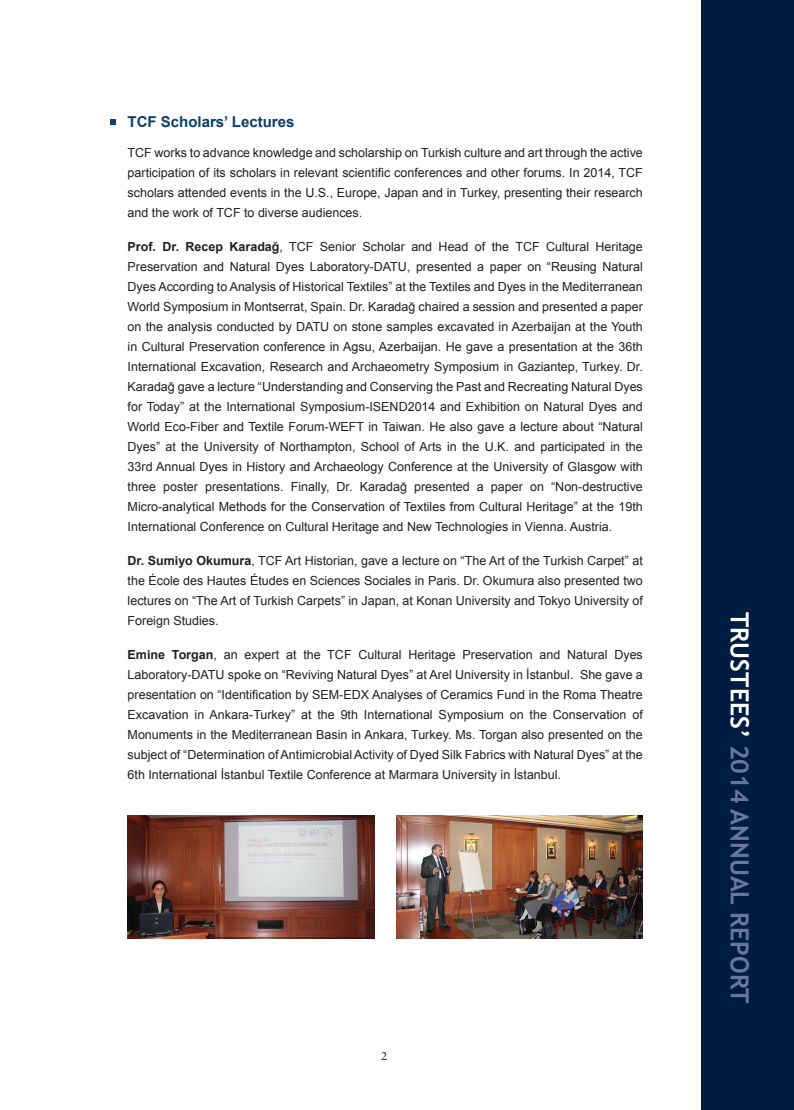
<style>
.page{position:relative;width:794px;height:1110px;background:#fff}
.page>*{position:absolute;margin:0;border:0;box-sizing:border-box;transform-origin:0 0}
.t1{font:700 25px "Trebuchet MS";color:#69779f}
.t2{font:700 15px "Arial";color:#0c3f6c}
.t3{font:12.5px/20px "Arial";color:#231f20;text-align:justify}
.t4{font:12.5px "Minion Pro";color:#231f20}
.s1{font-weight:700}
.s2{color:#fff}
</style>
<div class="page">
<svg style="left:110px;top:119px;width:6px;height:6px"></svg>
<div style="left:702px;top:0;width:92px;height:1109px;background:#001c42"></div>
<img style="left:128px;top:815px;width:246px;height:122px">
<img style="left:396px;top:815px;width:247px;height:122px">
<p class="t2" style="left:128px;top:111px;width:168px">TCF Scholars’ Lectures</p>
<p class="t3" style="left:128px;top:143px;width:517px">TCF works to advance knowledge and scholarship on Turkish culture and art through the active participation of its scholars in relevant scientific conferences and other forums. In 2014, TCF scholars attended events in the U.S., Europe, Japan and in Turkey, presenting their research and the work of TCF to diverse audiences.</p>
<p class="t3" style="left:128px;top:237px;width:517px"><span class="s1">Prof. Dr. Recep Karadağ</span>, TCF Senior Scholar and Head of the TCF Cultural Heritage Preservation and Natural Dyes Laboratory-DATU, presented a paper on “Reusing Natural Dyes According to Analysis of Historical Textiles” at the Textiles and Dyes in the Mediterranean World Symposium in Montserrat, Spain. Dr. Karadağ chaired a session and presented a paper on the analysis conducted by DATU on stone samples excavated in Azerbaijan at the Youth in Cultural Preservation conference in Agsu, Azerbaijan. He gave a presentation at the 36th International Excavation, Research and Archaeometry Symposium in Gaziantep, Turkey. Dr.<br>Karadağ gave a lecture “Understanding and Conserving the Past and Recreating Natural Dyes for Today” at the International Symposium-ISEND2014 and Exhibition on Natural Dyes and World Eco-Fiber and Textile Forum-WEFT in Taiwan. He also gave a lecture about “Natural Dyes” at the University of Northampton, School of Arts in the U.K. and participated in the 33rd Annual Dyes in History and Archaeology Conference at the University of Glasgow with three poster presentations. Finally, Dr. Karadağ presented a paper on “Non-destructive Micro-analytical Methods for the Conservation of Textiles from Cultural Heritage” at the 19th International Conference on Cultural Heritage and New Technologies in Vienna. Austria.</p>
<p class="t3" style="left:128px;top:550px;width:517px"><span class="s1">Dr. Sumiyo Okumura</span>, TCF Art Historian, gave a lecture on “The Art of the Turkish Carpet” at the École des Hautes Études en Sciences Sociales in Paris. Dr. Okumura also presented two lectures on “The Art of Turkish Carpets” in Japan, at Konan University and Tokyo University of Foreign Studies.</p>
<p class="t3" style="left:128px;top:644px;width:517px"><span class="s1">Emine Torgan</span>, an expert at the TCF Cultural Heritage Preservation and Natural Dyes Laboratory-DATU spoke on “Reviving Natural Dyes” at Arel University in İstanbul. She gave a presentation on “Identification by SEM-EDX Analyses of Ceramics Fund in the Roma Theatre Excavation in Ankara-Turkey” at the 9th International Symposium on the Conservation of Monuments in the Mediterranean Basin in Ankara, Turkey. Ms. Torgan also presented on the subject of “Determination of Antimicrobial Activity of Dyed Silk Fabrics with Natural Dyes” at the 6th International İstanbul Textile Conference at Marmara University in İstanbul.</p>
<p class="t4" style="left:381px;top:1046px;width:8px">2</p>
<h1 class="t1" style="left:755px;top:611px;width:393px;rotate:90deg"><span class="s2">TRUSTEES’</span> 2014 ANNUAL REPORT</h1>
</div>
